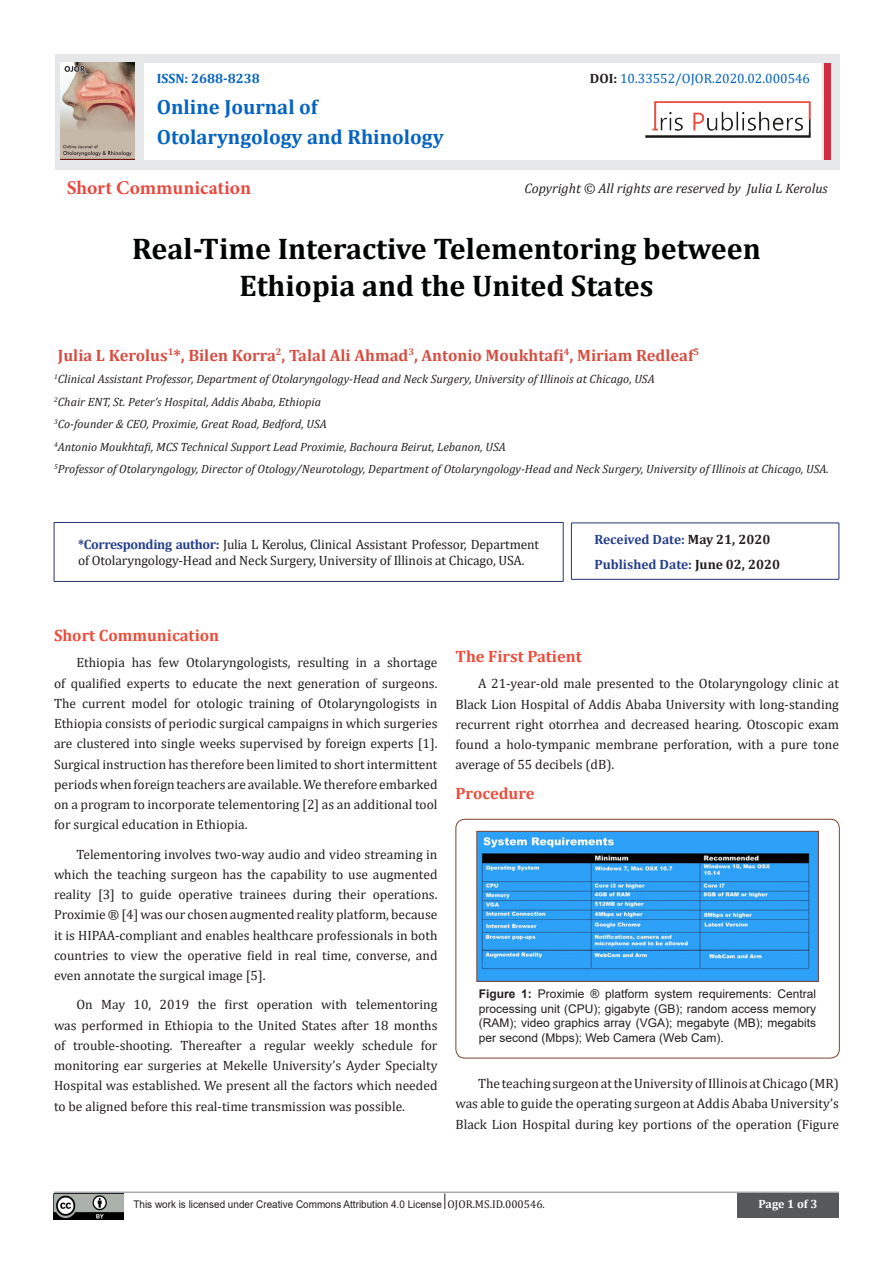
<style>
.page{position:relative;width:893px;height:1263px;background:#fff}
.page>*{position:absolute;margin:0;border:0;box-sizing:border-box;transform-origin:0 0}
.t1{font:700 30px/37.5px "Cambria";color:#000303;text-align:center}
.t2{font:700 20.55px "Cambria";color:#0563c1}
.t3{font:700 19.5px "Minion Pro";color:#e9493f}
.t4{font:700 16.5px "Cambria";color:#d84d41}
.t5{font:700 16.5px "Cambria";color:#ef4c3a}
.t6{font:italic 13.8px "Cambria";color:#231f20}
.t7{font:13.5px/20.2px "Cambria";color:#231f20;text-align:justify}
.t8{font:700 13.5px "Cambria";color:#253f8e}
.t9{font:13.5px "Cambria";color:#0563c1}
.t10{font:700 13.5px "Cambria";color:#0563c1}
.t11{font:italic 12px "Cambria";color:#231f20}
.t12{font:12px/14.4px "Arial";color:#231f20;text-align:justify}
.t13{font:700 12px "Cambria";color:#fff}
.t14{font:10.65px "Arial";color:#231f20;scale:.94 1}
.s1{font-weight:700;color:#231f20}
.s2{font-size:13.5px}
.s3{font-weight:700;color:#253f8e}
.s4{color:#231f20}
.s5{font-weight:700}
.s6{font-family:"Cambria";font-size:11.25px}
</style>
<div class="page">
<hr style="left:54px;top:1191px;width:785px;height:2px;background:#a8a9ad">
<div style="left:737px;top:1193px;width:102px;height:24px;background:#57585a"></div>
<div style="left:55px;top:54px;width:785px;height:116px;background:#e6e7e8"></div>
<div style="left:145px;top:64px;width:677px;height:96px;background:#fff"></div>
<div style="left:824px;top:64px;width:7px;height:96px;background:#cf2e41"></div>
<img style="left:645px;top:101px;width:165px;height:36px">
<img style="left:53px;top:1193px;width:70px;height:26px">
<svg style="left:444px;top:1193px;width:1px;height:16px"></svg>
<hr style="left:54px;top:522px;width:509px;height:1px;background:#233571">
<hr style="left:54px;top:522px;width:1px;height:59px;background:#233571">
<hr style="left:563px;top:522px;width:1px;height:59px;background:#233571">
<hr style="left:54px;top:581px;width:509px;height:1px;background:#233571">
<hr style="left:571px;top:523px;width:268px;height:1px;background:#233571">
<hr style="left:571px;top:523px;width:1px;height:56px;background:#233571">
<hr style="left:839px;top:523px;width:1px;height:56px;background:#233571">
<hr style="left:571px;top:579px;width:268px;height:1px;background:#233571">
<div style="left:455px;top:819px;width:385px;height:239px;border:1px solid #824230;border-radius:9px"></div>
<img style="left:478px;top:833px;width:339px;height:147px">
<div style="left:476px;top:831px;width:343px;height:151px;border:1px solid #824230"></div>
<img style="left:60px;top:62px;width:74px;height:98px">
<p class="t10" style="left:157px;top:69px;width:104px">ISSN: 2688-8238</p>
<p class="t9" style="left:590px;top:70px;width:222px"><span class="s1">DOI:</span> 10.33552/OJOR.2020.02.000546</p>
<p class="t2" style="left:157px;top:92px;width:162px">Online Journal of</p>
<p class="t2" style="left:157px;top:123px;width:288px">Otolaryngology and Rhinology</p>
<p class="t3" style="left:67px;top:174px;width:186px">Short Communication</p>
<p class="t6" style="left:525px;top:178px;width:305px">Copyright © All rights are reserved by <span class="s2">Julia L Kerolus</span></p>
<p class="t1" style="left:132px;top:229px;width:630px">Real-Time Interactive Telementoring between<br>Ethiopia and the United States</p>
<p class="t4" style="left:58px;top:344px;width:643px">Julia L Kerolus<sup>1</sup>*, Bilen Korra<sup>2</sup>, Talal Ali Ahmad<sup>3</sup>, Antonio Moukhtafi<sup>4</sup>, Miriam Redleaf<sup>5</sup></p>
<p class="t11" style="left:54px;top:371px;width:602px"><sup>1</sup>Clinical Assistant Professor, Department of Otolaryngology-Head and Neck Surgery, University of Illinois at Chicago, USA</p>
<p class="t11" style="left:54px;top:393px;width:268px"><sup>2</sup>Chair ENT, St. Peter’s Hospital, Addis Ababa, Ethiopia</p>
<p class="t11" style="left:54px;top:416px;width:274px"><sup>3</sup>Co-founder &amp; CEO, Proximie, Great Road, Bedford, USA</p>
<p class="t11" style="left:54px;top:438px;width:453px"><sup>4</sup>Antonio Moukhtafi, MCS Technical Support Lead Proximie, Bachoura Beirut, Lebanon, USA</p>
<p class="t11" style="left:54px;top:461px;width:776px"><sup>5</sup>Professor of Otolaryngology, Director of Otology/Neurotology, Department of Otolaryngology-Head and Neck Surgery, University of Illinois at Chicago, USA.</p>
<p class="t7" style="left:78px;top:536px;width:463px;line-height:16.5px"><span class="s3">*Corresponding author:</span> Julia L Kerolus, Clinical Assistant Professor, Department of Otolaryngology-Head and Neck Surgery, University of Illinois at Chicago, USA.</p>
<p class="t8" style="left:594px;top:530px;width:177px">Received Date: <span class="s4">May 21, 2020</span></p>
<p class="t8" style="left:594px;top:555px;width:187px">Published Date: <span class="s4">June 02, 2020</span></p>
<p class="t5" style="left:54px;top:624px;width:167px">Short Communication</p>
<p class="t7" style="left:54px;top:653px;width:385px;text-indent:22px">Ethiopia has few Otolaryngologists, resulting in a shortage of qualified experts to educate the next generation of surgeons.<br>The current model for otologic training of Otolaryngologists in Ethiopia consists of periodic surgical campaigns in which surgeries are clustered into single weeks supervised by foreign experts [1].<br>Surgical instruction has therefore been limited to short intermittent periods when foreign teachers are available. We therefore embarked on a program to incorporate telementoring [2] as an additional tool for surgical education in Ethiopia.</p>
<p class="t7" style="left:54px;top:844px;width:385px;text-indent:22px">Telementoring involves two-way audio and video streaming in which the teaching surgeon has the capability to use augmented reality [3] to guide operative trainees during their operations.<br>Proximie ® [4] was our chosen augmented reality platform, because it is HIPAA-compliant and enables healthcare professionals in both countries to view the operative field in real time, converse, and even annotate the surgical image [5].</p>
<p class="t7" style="left:54px;top:995px;width:385px;text-indent:22px">On May 10, 2019 the first operation with telementoring was performed in Ethiopia to the United States after 18 months of trouble-shooting. Thereafter a regular weekly schedule for monitoring ear surgeries at Mekelle University’s Ayder Specialty Hospital was established. We present all the factors which needed to be aligned before this real-time transmission was possible.</p>
<p class="t5" style="left:455px;top:645px;width:128px">The First Patient</p>
<p class="t7" style="left:455px;top:674px;width:385px;text-indent:22px">A 21-year-old male presented to the Otolaryngology clinic at Black Lion Hospital of Addis Ababa University with long-standing recurrent right otorrhea and decreased hearing. Otoscopic exam found a holo-tympanic membrane perforation, with a pure tone average of 55 decibels (dB).</p>
<p class="t5" style="left:455px;top:782px;width:81px">Procedure</p>
<p class="t12" style="left:479px;top:987px;width:339px"><span class="s5">Figure 1:</span> Proximie ® platform system requirements: Central processing unit (CPU); gigabyte (GB); random access memory (RAM); video graphics array (VGA); megabyte (MB); megabits per second (Mbps); Web Camera (Web Cam).</p>
<p class="t7" style="left:455px;top:1073px;width:385px;text-indent:22px">The teaching surgeon at the University of Illinois at Chicago (MR) was able to guide the operating surgeon at Addis Ababa University’s Black Lion Hospital during key portions of the operation (Figure</p>
<p class="t14" style="left:133px;top:1197px;width:439px">This work is licensed under Creative Commons Attribution 4.0 License <span class="s6">OJOR.MS.ID.000546.</span></p>
<p class="t13" style="left:758px;top:1196px;width:60px">Page 1 of 3</p>
</div>
